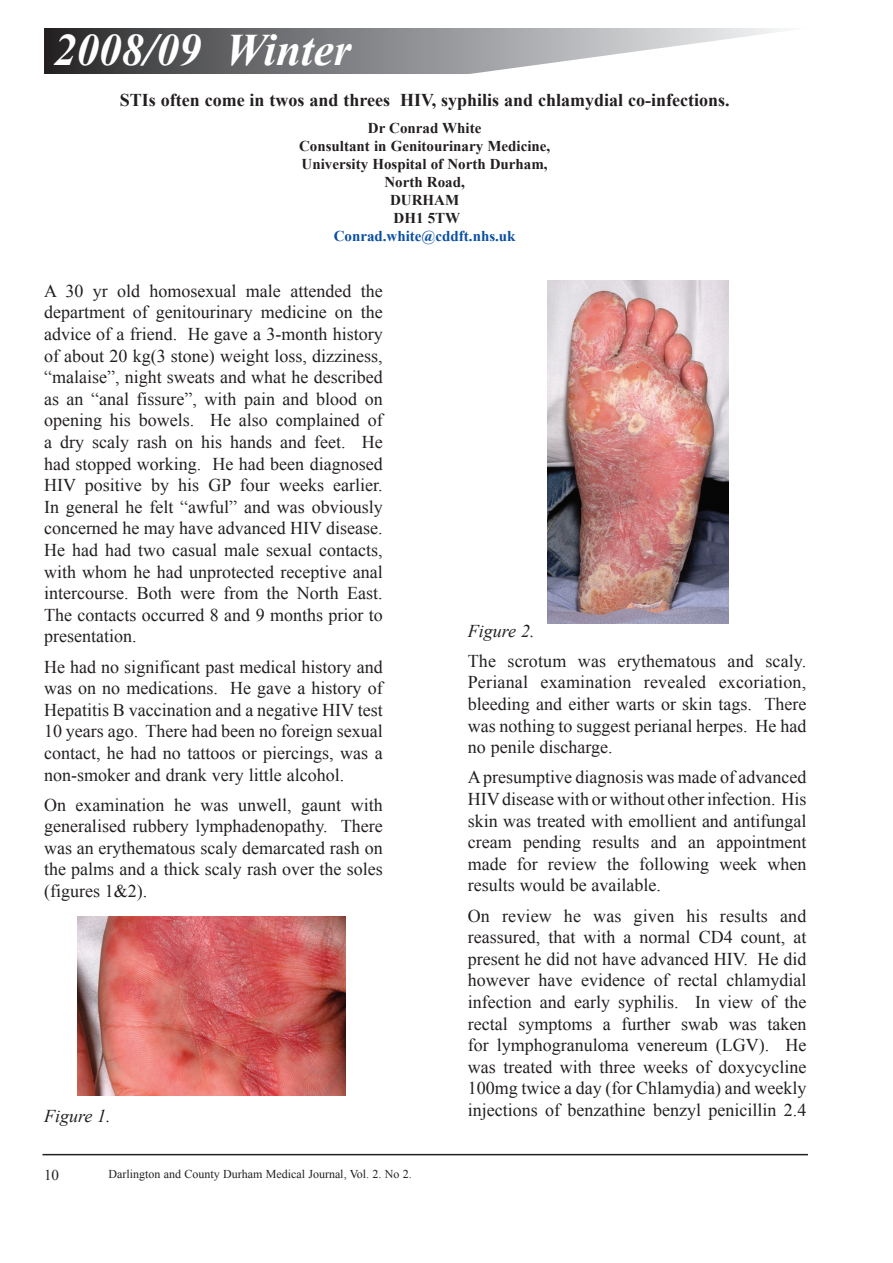
<style>
.page{position:relative;width:893px;height:1263px;background:#fff}
.page>*{position:absolute;margin:0;border:0;box-sizing:border-box;transform-origin:0 0}
.t1{font:italic 700 45px "Times New Roman";color:#fff}
.t2{font:18px/21.6px "Times New Roman";color:#231f20;text-align:justify}
.t3{font:700 18px "Times New Roman";color:#231f20}
.t4{font:italic 18px "Times New Roman";color:#231f20}
.t5{font:700 15px/18px "Times New Roman";color:#231f20;text-align:center}
.t6{font:700 15px "Times New Roman";color:#094fa3}
.t7{font:15px "Times New Roman";color:#231f20}
.t8{font:12px "Times New Roman";color:#231f20}
</style>
<div class="page">
<hr style="left:43px;top:1154px;width:765px;height:1px;background:#231f20">
<svg style="left:44px;top:28px;width:739px;height:46px"></svg>
<img style="left:77px;top:916px;width:269px;height:179px">
<img style="left:547px;top:281px;width:181px;height:343px">
<h1 class="t1" style="left:54px;top:18px;width:299px">2008/09 Winter</h1>
<p class="t3" style="left:120px;top:88px;width:611px">STIs often come in twos and threes HIV, syphilis and chlamydial co-infections.</p>
<p class="t5" style="left:299px;top:118px;width:253px">Dr Conrad White<br>Consultant in Genitourinary Medicine,<br>University Hospital of North Durham,<br>North Road,<br>DURHAM<br>DH1 5TW</p>
<p class="t6" style="left:334px;top:225px;width:183px">Conrad.white@cddft.nhs.uk</p>
<p class="t2" style="left:44px;top:280px;width:340px">A 30 yr old homosexual male attended the department of genitourinary medicine on the advice of a friend. He gave a 3-month history of about 20 kg(3 stone) weight loss, dizziness, “malaise”, night sweats and what he described as an “anal fissure”, with pain and blood on opening his bowels. He also complained of a dry scaly rash on his hands and feet. He had stopped working. He had been diagnosed HIV positive by his GP four weeks earlier.<br>In general he felt “awful” and was obviously concerned he may have advanced HIV disease.<br>He had had two casual male sexual contacts, with whom he had unprotected receptive anal intercourse. Both were from the North East.<br>The contacts occurred 8 and 9 months prior to presentation.</p>
<p class="t2" style="left:44px;top:655px;width:340px">He had no significant past medical history and was on no medications. He gave a history of Hepatitis B vaccination and a negative HIV test 10 years ago. There had been no foreign sexual contact, he had no tattoos or piercings, was a non-smoker and drank very little alcohol.</p>
<p class="t2" style="left:44px;top:793px;width:340px">On examination he was unwell, gaunt with generalised rubbery lymphadenopathy. There was an erythematous scaly demarcated rash on the palms and a thick scaly rash over the soles (figures 1&amp;2).</p>
<p class="t4" style="left:44px;top:1103px;width:68px">Figure 1.</p>
<p class="t7" style="left:44px;top:1165px;width:16px">10</p>
<p class="t8" style="left:109px;top:1166px;width:305px">Darlington and County Durham Medical Journal, Vol. 2. No 2.</p>
<p class="t4" style="left:468px;top:618px;width:68px">Figure 2.</p>
<p class="t2" style="left:468px;top:650px;width:340px">The scrotum was erythematous and scaly.<br>Perianal examination revealed excoriation, bleeding and either warts or skin tags. There was nothing to suggest perianal herpes. He had no penile discharge.</p>
<p class="t2" style="left:468px;top:766px;width:340px">A presumptive diagnosis was made of advanced HIV disease with or without other infection. His skin was treated with emollient and antifungal cream pending results and an appointment made for review the following week when results would be available.</p>
<p class="t2" style="left:468px;top:904px;width:340px">On review he was given his results and reassured, that with a normal CD4 count, at present he did not have advanced HIV. He did however have evidence of rectal chlamydial infection and early syphilis. In view of the rectal symptoms a further swab was taken for lymphogranuloma venereum (LGV). He was treated with three weeks of doxycycline 100mg twice a day (for Chlamydia) and weekly injections of benzathine benzyl penicillin 2.4</p>
</div>
